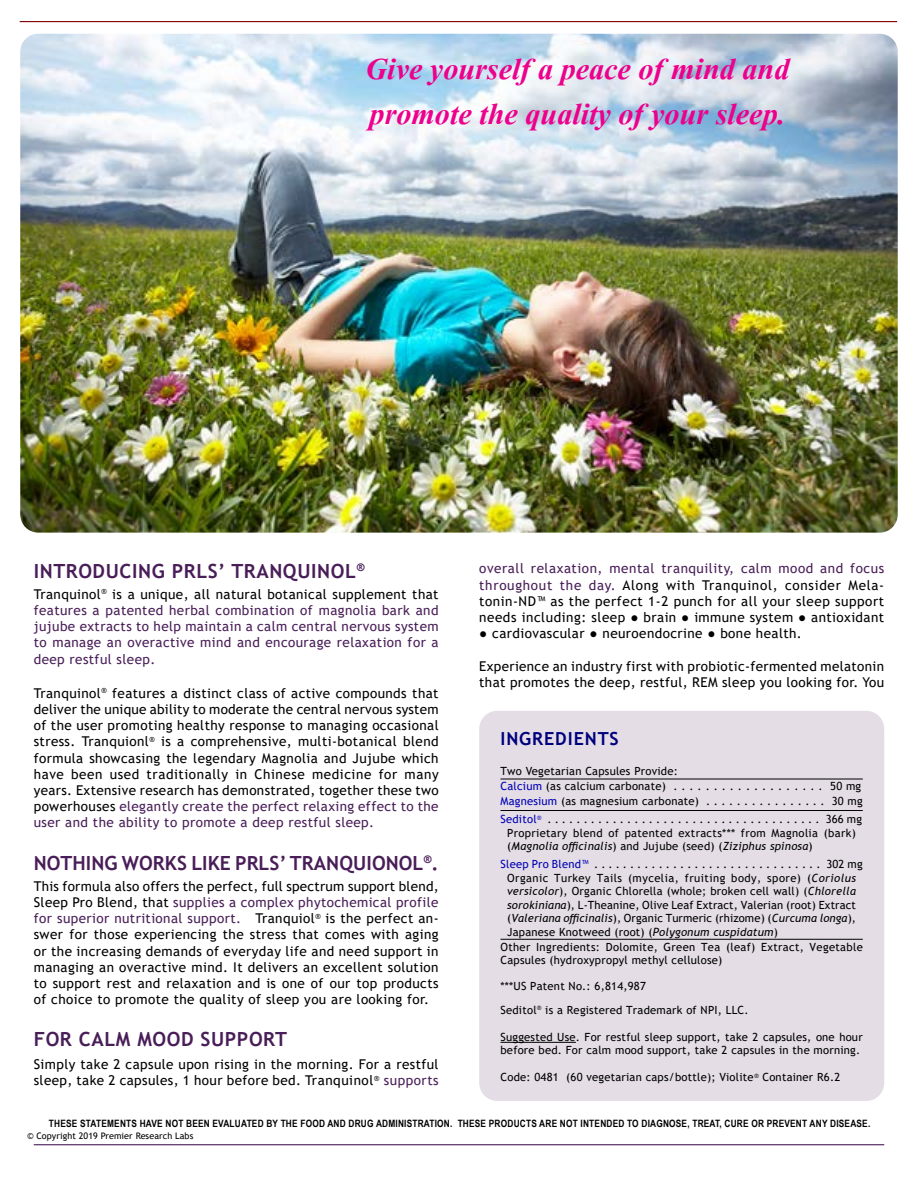
<style>
.page{position:relative;width:918px;height:1188px;background:#fff}
.page>*{position:absolute;margin:0;border:0;box-sizing:border-box;transform-origin:0 0}
.t1{font:italic 700 37.5px/45px "Aparajita";color:#ec008c}
.t2{font:700 19.5px "Trebuchet MS";letter-spacing:.03em;color:#491e58}
.t3{font:700 19.5px "Trebuchet MS";letter-spacing:.005em;color:#491e58}
.t4{font:700 18px "Trebuchet MS";letter-spacing:.05em;color:#00007d}
.t5{font:13.5px/16.2px "Trebuchet MS";letter-spacing:.03em;color:#000;text-align:justify}
.t6{font:13.5px/16.2px "Trebuchet MS";letter-spacing:.03em;color:#491e58;text-align:justify}
.t7{font:11.25px/13.5px "Trebuchet MS";letter-spacing:.02em;color:#000}
.t8{font:700 10.2px "Arial Narrow";letter-spacing:.02em;color:#000}
.t9{font:9px "Trebuchet MS";letter-spacing:.01em;color:#000}
.s1{color:#000}
.s2{color:#491e58}
.s3{color:#0000b4}
.s4{font-style:italic}
</style>
<div class="page">
<hr style="left:34px;top:1144px;width:850px;height:1px;background:#491e58">
<img style="left:20px;top:34px;width:878px;height:499px">
<div style="left:479px;top:711px;width:405px;height:390px;background:#e4dde6;border-radius:18px"></div>
<hr style="left:500px;top:779px;width:363px;height:1px;background:#000">
<hr style="left:500px;top:810px;width:363px;height:1px;background:#000">
<hr style="left:500px;top:939px;width:363px;height:1px;background:#000">
<hr style="left:500px;top:1042px;width:76px;height:1px;background:#000">
<hr style="left:20px;top:21px;width:877px;height:1px;background:#800000">
<h1 class="t1" style="left:365px;top:51px;width:426px">Give yourself a peace of mind and promote the quality of your sleep.</h1>
<h2 class="t2" style="left:34px;top:559px;width:332px">INTRODUCING PRLS’ TRANQUINOL<sup>®</sup></h2>
<p class="t6" style="left:34px;top:586px;width:406px"><span class="s1">Tranquinol</span><sup>®</sup> <span class="s1">is a unique, all natural botanical supplement that </span>features a patented herbal combination of magnolia bark and jujube extracts to help maintain a calm central nervous system to manage an overactive mind and encourage relaxation for a deep restful sleep.</p>
<p class="t5" style="left:34px;top:685px;width:407px">Tranquinol<sup>®</sup> features a distinct class of active compounds that deliver the unique ability to moderate the central nervous system of the user promoting healthy response to managing occasional stress. Tranquionl<sup>®</sup> is a comprehensive, multi-botanical blend formula showcasing the legendary Magnolia and Jujube which have been used traditionally in Chinese medicine for many years. Extensive research has demonstrated, together these two powerhouses <span class="s2">elegantly create the perfect relaxing effect to the user and the ability to promote a deep restful sleep.</span></p>
<h2 class="t3" style="left:34px;top:851px;width:406px">NOTHING WORKS LIKE PRLS’ TRANQUIONOL<sup>®</sup>.</h2>
<p class="t5" style="left:34px;top:878px;width:407px">This formula also offers the perfect, full spectrum support blend, Sleep Pro Blend, that <span class="s2">supplies a complex phytochemical profile for superior nutritional support.</span> Tranquiol<sup>®</sup> is the perfect an&shy;swer for those experiencing the stress that comes with aging or the increasing demands of everyday life and need support in managing an overactive mind. It delivers an excellent solution to support rest and relaxation and is one of our top products of choice to promote the quality of sleep you are looking for.</p>
<h2 class="t2" style="left:34px;top:1027px;width:255px">FOR CALM MOOD SUPPORT</h2>
<p class="t5" style="left:34px;top:1056px;width:406px">Simply take 2 capsule upon rising in the morning. For a restful sleep, take 2 capsules, 1 hour before bed. Tranquinol<sup>®</sup> <span class="s2">supports</span></p>
<p class="t5" style="left:479px;top:560px;width:407px"><span class="s2">overall relaxation, mental tranquility, calm mood and focus throughout the day.</span> Along with Tranquinol, consider Mela&shy;tonin-ND™ as the perfect 1-2 punch for all your sleep support needs including: sleep ● brain ● immune system ● antioxidant</p>
<p class="t5" style="left:479px;top:625px;width:324px">● cardiovascular ● neuroendocrine ● bone health.</p>
<p class="t5" style="left:479px;top:658px;width:406px">Experience an industry first with probiotic-fermented melatonin that promotes the deep, restful, REM sleep you looking for. You</p>
<h3 class="t4" style="left:500px;top:728px;width:120px">INGREDIENTS</h3>
<p class="t7" style="left:500px;top:764px;width:364px;line-height:15px">Two Vegetarian Capsules Provide:<br><span class="s3">Calcium</span> (as calcium carbonate) . . . . . . . . . . . . . . . . . . . 50 mg<br><span class="s3">Magnesium</span> (as magnesium carbonate) . . . . . . . . . . . . . . . . 30 mg</p>
<p class="t7" style="left:507px;top:813px;width:356px;text-indent:-7px"><span class="s3">Seditol</span><sup>®</sup> . . . . . . . . . . . . . . . . . . . . . . . . . . . . . . . . . . . . . . 366 mg<br>Proprietary blend of patented extracts*** from Magnolia (bark) (<span class="s4">Magnolia officinalis</span>) and Jujube (seed) (<span class="s4">Ziziphus spinosa</span>)</p>
<p class="t7" style="left:507px;top:858px;width:357px;text-indent:-7px"><span class="s3">Sleep Pro Blend™</span> . . . . . . . . . . . . . . . . . . . . . . . . . . . . . . . . 302 mg Organic Turkey Tails (mycelia, fruiting body, spore) (<span class="s4">Coriolus versicolor</span>), Organic Chlorella (whole; broken cell wall) (<span class="s4">Chlorella sorokiniana</span>), L-Theanine, Olive Leaf Extract, Valerian (root) Extract (<span class="s4">Valeriana officinalis</span>), Organic Turmeric (rhizome) (<span class="s4">Curcuma longa</span>), Japanese Knotweed (root) (<span class="s4">Polygonum cuspidatum</span>)</p>
<p class="t7" style="left:500px;top:940px;width:364px">Other Ingredients: Dolomite, Green Tea (leaf) Extract, Vegetable<br>Capsules (hydroxypropyl methyl cellulose)</p>
<p class="t7" style="left:500px;top:974px;width:250px;line-height:24px">***US Patent No.: 6,814,987<br>Seditol<sup>®</sup> is a Registered Trademark of NPI, LLC.</p>
<p class="t7" style="left:500px;top:1030px;width:364px">Suggested Use. For restful sleep support, take 2 capsules, one hour before bed. For calm mood support, take 2 capsules in the morning.</p>
<p class="t7" style="left:500px;top:1071px;width:341px">Code: 0481 (60 vegetarian caps/bottle); Violite<sup>®</sup> Container R6.2</p>
<p class="t8" style="left:49px;top:1115px;width:823px">THESE STATEMENTS HAVE NOT BEEN EVALUATED BY THE FOOD AND DRUG ADMINISTRATION. THESE PRODUCTS ARE NOT INTENDED TO DIAGNOSE, TREAT, CURE OR PREVENT ANY DISEASE.</p>
<p class="t9" style="left:27px;top:1130px;width:168px">© Copyright 2019 Premier Research Labs</p>
</div>
